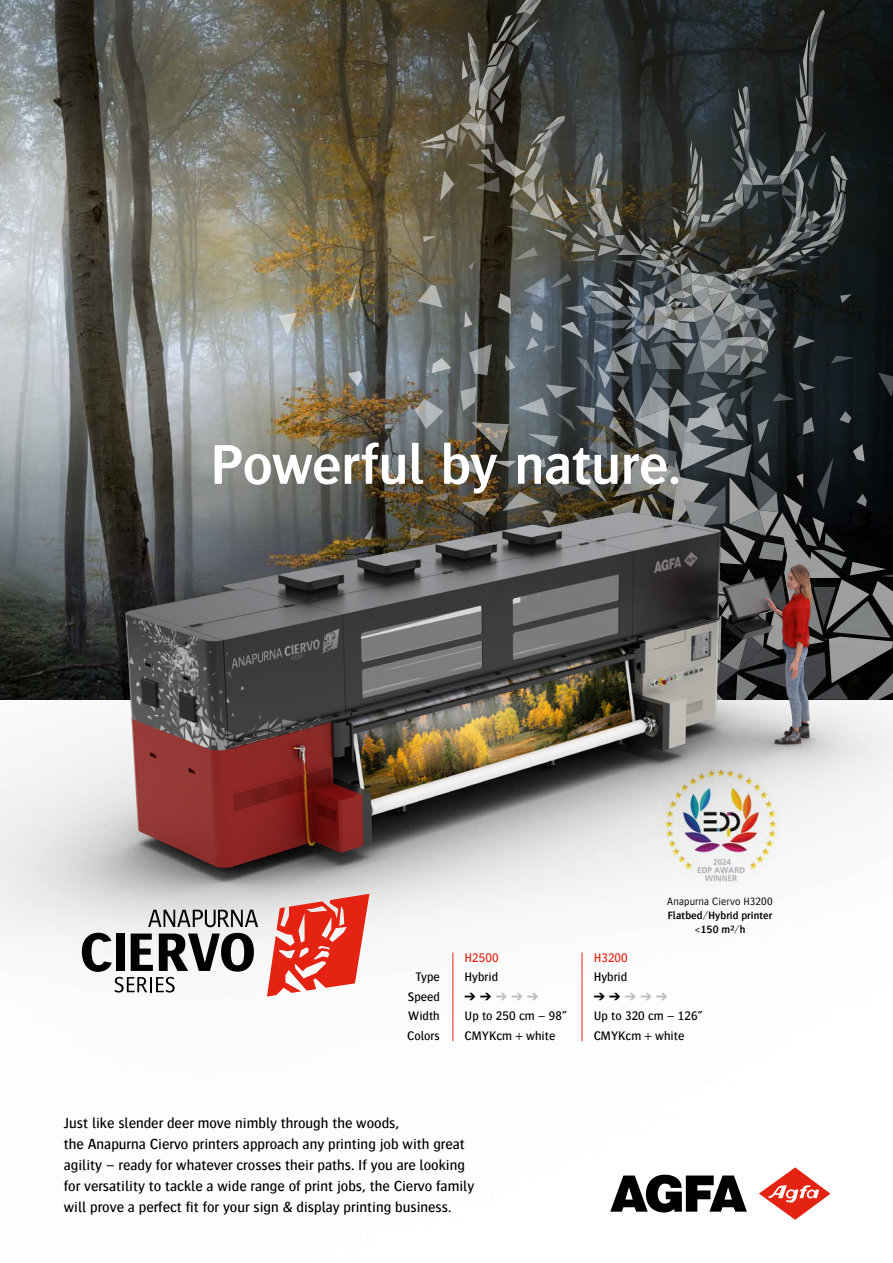
<style>
.page{position:relative;width:893px;height:1263px;background:#fff}
.page>*{position:absolute;margin:0;border:0;box-sizing:border-box;transform-origin:0 0}
.t1{font:600 58.2px "Bosis For Agfa";letter-spacing:-.005em;color:#fff}
.t2{font:500 15px/21px "Bosis For Agfa";color:#000}
.t3{font:500 12.75px/19.5px "Bosis For Agfa";color:#000}
.t4{font:500 12.75px "Bosis For Agfa";color:#e42313}
.t5{font:12.75px "Zapf Dingbats ITC";color:#000}
.t6{font:600 10.95px/14.1px "Bosis For Agfa";letter-spacing:.015em;color:#000;text-align:center}
.t7{font:300 10.95px "Bosis For Agfa";letter-spacing:.01em;color:#000}
.s1{color:#bcbcbc}
</style>
<div class="page">
<img style="left:0;top:0;width:380px;height:361px">
<svg style="left:380px;top:0;width:30px;height:277px;background:#5f553d"></svg>
<svg style="left:410px;top:0;width:483px;height:361px;background:#393b36"></svg>
<img style="left:0;top:361px;width:893px;height:852px">
<svg style="left:610px;top:1175px;width:137px;height:37px"></svg>
<svg style="left:759px;top:1167px;width:71px;height:53px"></svg>
<img style="left:61px;top:277px;width:775px;height:402px">
<hr style="left:452px;top:952px;width:1px;height:89px;background:#e42313">
<hr style="left:582px;top:952px;width:1px;height:89px;background:#e42313">
<img style="left:660px;top:766px;width:121px;height:121px;border-radius:60px">
<svg style="left:267px;top:894px;width:102px;height:102px"></svg>
<svg style="left:148px;top:910px;width:110px;height:17px;background:#969696"></svg>
<svg style="left:82px;top:933px;width:172px;height:59px"></svg>
<h1 class="t1" style="left:211px;top:433px;width:472px">Powerful by nature.</h1>
<p class="t3" style="left:407px;top:967px;width:34px;text-align:justify;text-indent:8px">Type Speed Width Colors</p>
<p class="t4" style="left:465px;top:950px;width:36px">H2500</p>
<p class="t3" style="left:465px;top:967px;width:35px">Hybrid</p>
<p class="t5" style="left:465px;top:990px;width:75px">➔➔<span class="s1">➔➔➔</span></p>
<p class="t3" style="left:465px;top:1006px;width:104px">Up to 250 cm – 98”<br>CMYKcm + white</p>
<p class="t7" style="left:667px;top:895px;width:107px">Anapurna Ciervo H3200</p>
<p class="t6" style="left:668px;top:908px;width:106px">Flatbed/Hybrid printer &lt;150 m²/h</p>
<p class="t4" style="left:594px;top:950px;width:36px">H3200</p>
<p class="t3" style="left:594px;top:967px;width:35px">Hybrid</p>
<p class="t5" style="left:594px;top:990px;width:75px">➔➔<span class="s1">➔➔➔</span></p>
<p class="t3" style="left:594px;top:1006px;width:111px">Up to 320 cm – 126”<br>CMYKcm + white</p>
<p class="t2" style="left:64px;top:1112px;width:412px">Just like slender deer move nimbly through the woods,<br>the Anapurna Ciervo printers approach any printing job with great agility – ready for whatever crosses their paths. If you are looking for versatility to tackle a wide range of print jobs, the Ciervo family will prove a perfect fit for your sign &amp; display printing business.</p>
</div>
